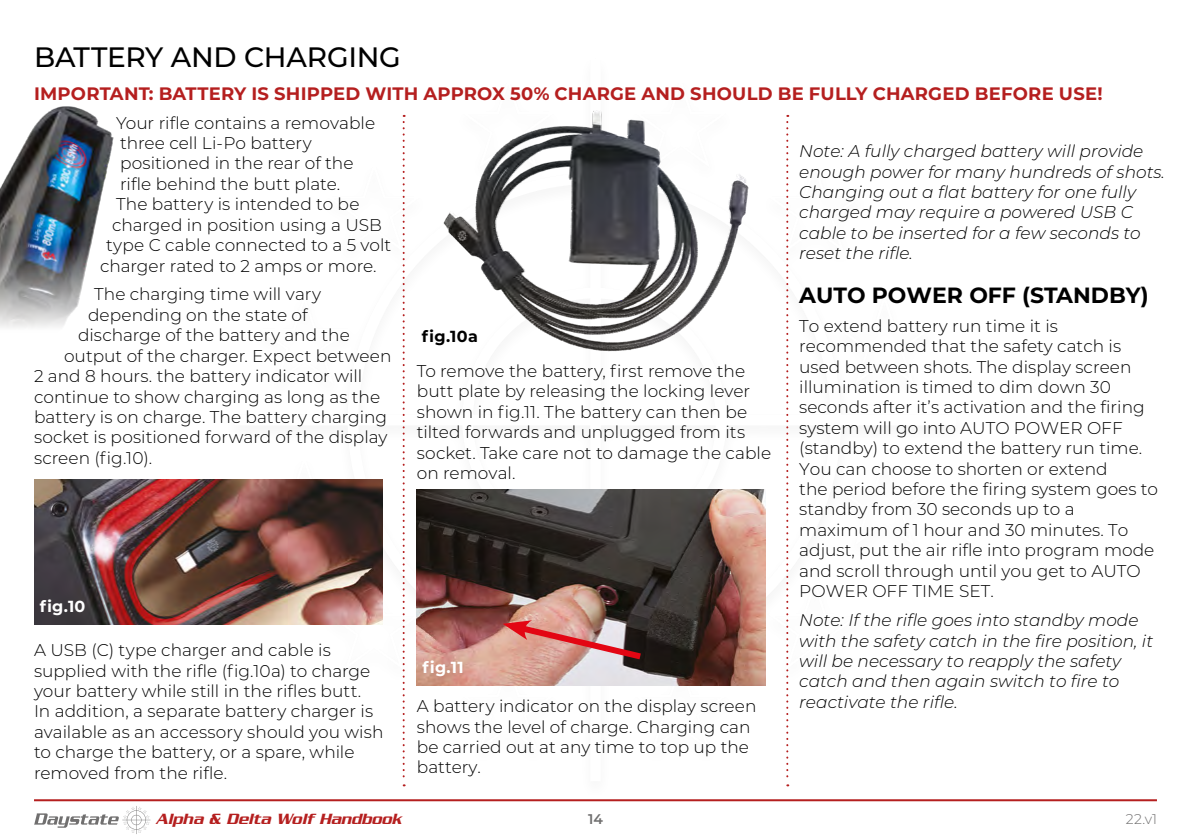
<style>
.page{position:relative;width:1191px;height:840px;background:#fff}
.page>*{position:absolute;margin:0;border:0;box-sizing:border-box;transform-origin:0 0}
.t1{font:500 28px "Montserrat";letter-spacing:-.01em;color:#000}
.t2{font:700 22px "Montserrat";color:#000}
.t3{font:700 18px "Montserrat";letter-spacing:.015em;color:#b51f1f}
.t4{font:300 17px/20.4px "Montserrat";color:#000}
.t5{font:italic 300 17px/20.4px "Montserrat";color:#000}
.t6{font:italic 500 16px "Serpentine";color:#b51f1f}
.t7{font:700 16px "Montserrat";color:#fff}
.t8{font:700 16px "Montserrat";color:#000}
.t9{font:300 14px "Montserrat";color:#706f6f}
.t10{font:600 14px "Montserrat";color:#706f6f}
</style>
<div class="page">
<svg style="left:34px;top:806px;width:116px;height:27px"></svg>
<hr style="left:34px;top:798px;width:1123px;height:2px;background:#b51f1f">
<img style="left:34px;top:479px;width:349px;height:145px">
<img style="left:443px;top:110px;width:306px;height:242px">
<img style="left:417px;top:489px;width:348px;height:196px">
<img style="left:502px;top:620px;width:145px;height:43px">
<img style="left:0;top:106px;width:114px;height:222px">
<svg style="left:403px;top:115px;width:2px;height:670px"></svg>
<svg style="left:786px;top:115px;width:2px;height:670px"></svg>
<h1 class="t1" style="left:34px;top:37px;width:368px">BATTERY AND CHARGING</h1>
<p class="t3" style="left:34px;top:80px;width:1070px">IMPORTANT: BATTERY IS SHIPPED WITH APPROX 50% CHARGE AND SHOULD BE FULLY CHARGED BEFORE USE!</p>
<p class="t4" style="left:116px;top:112px;width:261px">Your rifle contains a removable</p>
<p class="t4" style="left:120px;top:132px;width:193px">three cell Li-Po battery</p>
<p class="t4" style="left:120px;top:152px;width:235px">positioned in the rear of the</p>
<p class="t4" style="left:120px;top:173px;width:222px">rifle behind the butt plate.</p>
<p class="t4" style="left:116px;top:193px;width:245px">The battery is intended to be</p>
<p class="t4" style="left:112px;top:214px;width:271px">charged in position using a USB</p>
<p class="t4" style="left:106px;top:234px;width:287px">type C cable connected to a 5 volt</p>
<p class="t4" style="left:100px;top:254px;width:278px">charger rated to 2 amps or more.</p>
<p class="t4" style="left:94px;top:283px;width:229px">The charging time will vary</p>
<p class="t4" style="left:88px;top:304px;width:221px">depending on the state of</p>
<p class="t4" style="left:78px;top:324px;width:273px">discharge of the battery and the</p>
<p class="t4" style="left:64px;top:345px;width:329px">output of the charger. Expect between</p>
<p class="t4" style="left:34px;top:365px;width:330px">2 and 8 hours. the battery indicator will</p>
<p class="t4" style="left:34px;top:385px;width:348px">continue to show charging as long as the</p>
<p class="t4" style="left:34px;top:406px;width:354px">battery is on charge. The battery charging</p>
<p class="t4" style="left:34px;top:426px;width:355px">socket is positioned forward of the display</p>
<p class="t4" style="left:34px;top:447px;width:120px">screen (fig.10).</p>
<p class="t8" style="left:422px;top:324px;width:57px">fig.10a</p>
<p class="t4" style="left:417px;top:360px;width:356px">To remove the battery, first remove the butt plate by releasing the locking lever shown in fig.11. The battery can then be tilted forwards and unplugged from its socket. Take care not to damage the cable on removal.</p>
<p class="t7" style="left:40px;top:594px;width:47px">fig.10</p>
<p class="t4" style="left:34px;top:639px;width:351px">A USB (C) type charger and cable is supplied with the rifle (fig.10a) to charge your battery while still in the rifles butt.<br>In addition, a separate battery charger is available as an accessory should you wish to charge the battery, or a spare, while removed from the rifle.</p>
<p class="t7" style="left:422px;top:655px;width:43px">fig.11</p>
<p class="t4" style="left:417px;top:695px;width:341px">A battery indicator on the display screen shows the level of charge. Charging can be carried out at any time to top up the battery.</p>
<p class="t5" style="left:799px;top:140px;width:367px">Note: A fully charged battery will provide enough power for many hundreds of shots.<br>Changing out a flat battery for one fully charged may require a powered USB C cable to be inserted for a few seconds to reset the rifle.</p>
<p class="t2" style="left:799px;top:279px;width:351px">AUTO POWER OFF (STANDBY)</p>
<p class="t4" style="left:799px;top:315px;width:360px">To extend battery run time it is recommended that the safety catch is used between shots. The display screen illumination is timed to dim down 30 seconds after it’s activation and the firing system will go into AUTO POWER OFF (standby) to extend the battery run time.<br>You can choose to shorten or extend<br>the period before the firing system goes to standby from 30 seconds up to a maximum of 1 hour and 30 minutes. To adjust, put the air rifle into program mode and scroll through until you get to AUTO POWER OFF TIME SET.</p>
<p class="t5" style="left:799px;top:609px;width:355px">Note: If the rifle goes into standby mode with the safety catch in the fire position, it will be necessary to reapply the safety catch and then again switch to fire to reactivate the rifle.</p>
<p class="t6" style="left:156px;top:809px;width:247px">Alpha &amp; Delta Wolf Handbook</p>
<p class="t10" style="left:588px;top:808px;width:16px">14</p>
<p class="t9" style="left:1125px;top:808px;width:33px">22.v1</p>
</div>
